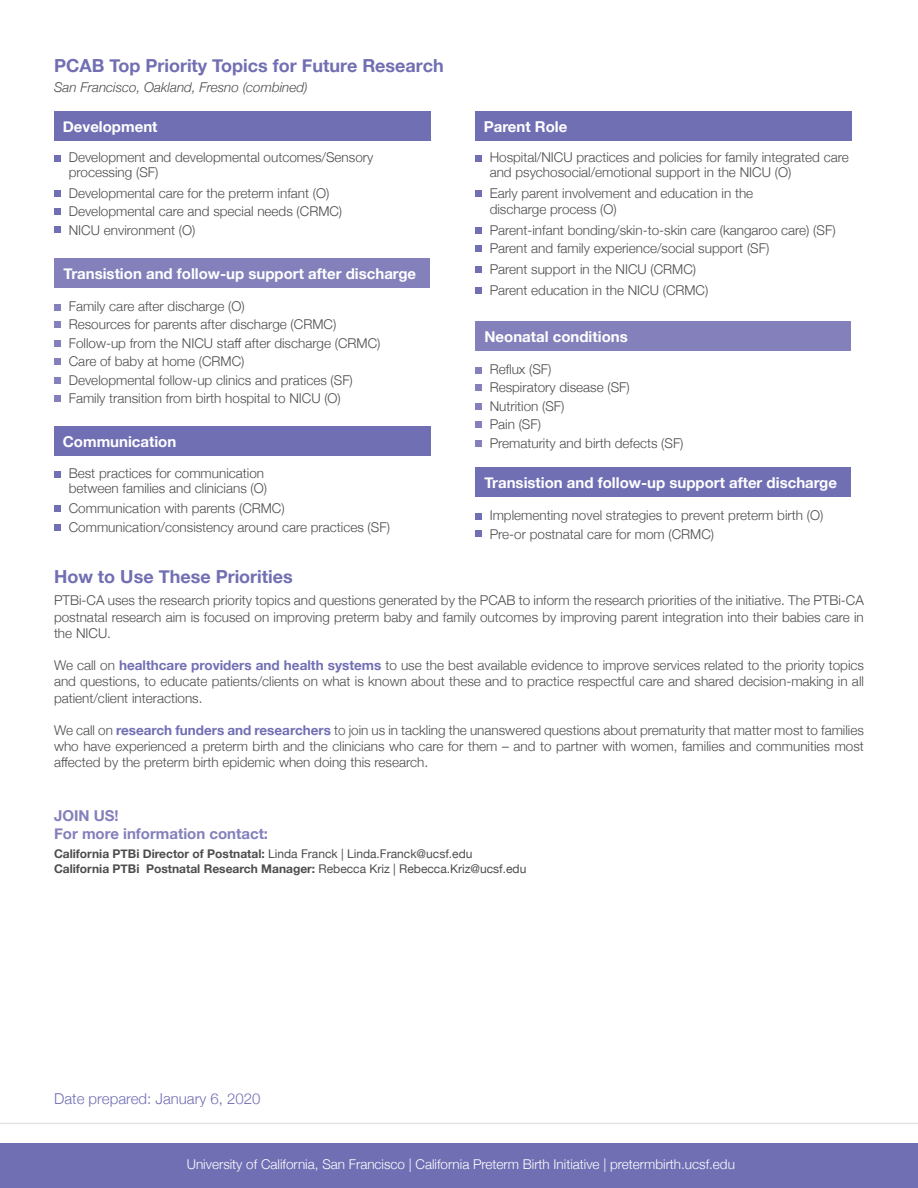
<style>
.page{position:relative;width:918px;height:1188px;background:#fff}
.page>*{position:absolute;margin:0;border:0;box-sizing:border-box;transform-origin:0 0}
.t1{font:700 18px "Helvetica Neue";color:#716fb2}
.t2{font:700 15px "Helvetica Neue";color:#fff}
.t3{font:700 15px "Helvetica Neue";color:#8380bb}
.t4{font:300 15px "Helvetica Neue";color:#716fb4}
.t5{font:300 13.5px/16.2px "Helvetica Neue";color:#4d4d4d}
.t6{font:300 13.5px "Helvetica Neue";color:#fff}
.t7{font:italic 300 13.5px "Helvetica Neue";color:#4d4d4d}
.t8{font:700 12px "Helvetica Neue";color:#4d4d4d}
.s1{font-weight:700;color:#716fb4}
.s2{font-weight:400}
</style>
<div class="page">
<div style="left:54px;top:112px;width:376px;height:29px;background:#716fb4"></div>
<div style="left:55px;top:259px;width:375px;height:29px;background:#8380bb"></div>
<svg style="left:54px;top:156px;width:6px;height:6px"></svg>
<svg style="left:54px;top:190px;width:6px;height:6px"></svg>
<div style="left:54px;top:208px;width:6px;height:7px;background:#716fb4"></div>
<svg style="left:54px;top:227px;width:6px;height:6px"></svg>
<div style="left:54px;top:304px;width:6px;height:7px;background:#8380bb"></div>
<div style="left:54px;top:321px;width:6px;height:7px;background:#8380bb"></div>
<svg style="left:54px;top:340px;width:6px;height:6px"></svg>
<div style="left:54px;top:358px;width:6px;height:7px;background:#8380bb"></div>
<svg style="left:54px;top:377px;width:6px;height:6px"></svg>
<div style="left:54px;top:395px;width:6px;height:7px;background:#8380bb"></div>
<div style="left:54px;top:427px;width:376px;height:29px;background:#716fb4"></div>
<svg style="left:54px;top:471px;width:6px;height:6px"></svg>
<div style="left:54px;top:505px;width:6px;height:7px;background:#716fb4"></div>
<svg style="left:54px;top:524px;width:6px;height:6px"></svg>
<div style="left:475px;top:112px;width:376px;height:29px;background:#716fb4"></div>
<svg style="left:475px;top:156px;width:6px;height:6px"></svg>
<svg style="left:475px;top:190px;width:6px;height:6px"></svg>
<svg style="left:475px;top:227px;width:6px;height:6px"></svg>
<div style="left:475px;top:245px;width:6px;height:7px;background:#716fb4"></div>
<div style="left:475px;top:266px;width:6px;height:7px;background:#716fb4"></div>
<div style="left:475px;top:287px;width:6px;height:7px;background:#716fb4"></div>
<div style="left:476px;top:322px;width:375px;height:29px;background:#8380bb"></div>
<div style="left:475px;top:367px;width:6px;height:7px;background:#8380bb"></div>
<div style="left:475px;top:384px;width:6px;height:7px;background:#8380bb"></div>
<svg style="left:475px;top:403px;width:6px;height:6px"></svg>
<div style="left:475px;top:421px;width:6px;height:7px;background:#8380bb"></div>
<svg style="left:475px;top:440px;width:6px;height:6px"></svg>
<div style="left:476px;top:468px;width:375px;height:29px;background:#716fb4"></div>
<div style="left:475px;top:513px;width:6px;height:7px;background:#716fb4"></div>
<div style="left:475px;top:530px;width:6px;height:7px;background:#716fb4"></div>
<div style="left:0;top:1143px;width:918px;height:45px;background:#716fb4"></div>
<hr style="left:0;top:1123px;width:918px;height:1px;background:#e1e3e6">
<p class="t1" style="left:54px;top:51px;width:391px">PCAB Top Priority Topics for Future Research</p>
<p class="t7" style="left:54px;top:77px;width:255px">San Francisco, Oakland, Fresno (combined)</p>
<p class="t2" style="left:63px;top:115px;width:96px">Development</p>
<p class="t5" style="left:69px;top:149px;width:306px;line-height:15px">Development and developmental outcomes/Sensory processing (SF)</p>
<p class="t5" style="left:69px;top:184px;width:262px">Developmental care for the preterm infant (O)</p>
<p class="t5" style="left:69px;top:202px;width:275px">Developmental care and special needs (CRMC)</p>
<p class="t5" style="left:69px;top:221px;width:128px">NICU environment (O)</p>
<p class="t2" style="left:64px;top:262px;width:354px">Transistion and follow-up support after discharge</p>
<p class="t5" style="left:69px;top:297px;width:177px">Family care after discharge (O)</p>
<p class="t5" style="left:69px;top:315px;width:269px">Resources for parents after discharge (CRMC)</p>
<p class="t5" style="left:69px;top:334px;width:313px">Follow-up from the NICU staff after discharge (CRMC)</p>
<p class="t5" style="left:69px;top:352px;width:177px">Care of baby at home (CRMC)</p>
<p class="t5" style="left:69px;top:371px;width:286px">Developmental follow-up clinics and pratices (SF)</p>
<p class="t5" style="left:69px;top:389px;width:274px">Family transition from birth hospital to NICU (O)</p>
<p class="t2" style="left:63px;top:430px;width:115px">Communication</p>
<p class="t5" style="left:69px;top:465px;width:200px;line-height:15px">Best practices for communication between families and clinicians (O)</p>
<p class="t5" style="left:69px;top:499px;width:217px">Communication with parents (CRMC)</p>
<p class="t5" style="left:69px;top:518px;width:323px">Communication/consistency around care practices (SF)</p>
<p class="t1" style="left:54px;top:563px;width:240px">How to Use These Priorities</p>
<p class="t2" style="left:484px;top:115px;width:85px">Parent Role</p>
<p class="t5" style="left:490px;top:149px;width:361px;line-height:15px">Hospital/NICU practices and policies for family integrated care and psychosocial/emotional support in the NICU (O)</p>
<p class="t5" style="left:490px;top:184px;width:265px">Early parent involvement and education in the discharge process (O)</p>
<p class="t5" style="left:490px;top:221px;width:347px">Parent-infant bonding/skin-to-skin care (kangaroo care) (SF)</p>
<p class="t5" style="left:490px;top:239px;width:281px">Parent and family experience/social support (SF)</p>
<p class="t5" style="left:490px;top:260px;width:208px">Parent support in the NICU (CRMC)</p>
<p class="t5" style="left:490px;top:281px;width:220px">Parent education in the NICU (CRMC)</p>
<p class="t2" style="left:484px;top:325px;width:145px">Neonatal conditions</p>
<p class="t5" style="left:490px;top:360px;width:63px">Reflux (SF)</p>
<p class="t5" style="left:490px;top:378px;width:142px">Respiratory disease (SF)</p>
<p class="t5" style="left:490px;top:397px;width:76px">Nutrition (SF)</p>
<p class="t5" style="left:490px;top:415px;width:53px">Pain (SF)</p>
<p class="t5" style="left:490px;top:434px;width:195px">Prematurity and birth defects (SF)</p>
<p class="t2" style="left:484px;top:471px;width:354px">Transistion and follow-up support after discharge</p>
<p class="t5" style="left:490px;top:506px;width:335px">Implementing novel strategies to prevent preterm birth (O)</p>
<p class="t5" style="left:490px;top:525px;width:226px">Pre-or postnatal care for mom (CRMC)</p>
<p class="t5" style="left:54px;top:592px;width:811px;text-align:justify">PTBi-CA uses the research priority topics and questions generated by the PCAB to inform the research priorities of the initiative. The PTBi-CA postnatal research aim is focused on improving preterm baby and family outcomes by improving parent integration into their babies care in the NICU.</p>
<p class="t5" style="left:54px;top:656px;width:812px;text-align:justify">We call on <span class="s1">healthcare providers and health systems</span> to use the best available evidence to improve services related to the priority topics and questions, to educate patients/clients on what is known about these and to practice respectful care and shared decision-making in all patient/client interactions.</p>
<p class="t5" style="left:54px;top:721px;width:811px;text-align:justify">We call on <span class="s1">research funders and researchers</span> to join us in tackling the unanswered questions about prematurity that matter most to families who have experienced a preterm birth and the clinicians who care for them – and to partner with women, families and communities most affected by the preterm birth epidemic when doing this research.</p>
<p class="t3" style="left:54px;top:804px;width:66px">JOIN US!</p>
<p class="t3" style="left:54px;top:822px;width:216px">For more information contact:</p>
<p class="t8" style="left:54px;top:845px;width:420px">California PTBi Director of Postnatal: <span class="s2">Linda Franck | Linda.Franck@ucsf.edu</span></p>
<p class="t8" style="left:54px;top:859px;width:474px">California PTBi Postnatal Research Manager: <span class="s2">Rebecca Kriz | Rebecca.Kriz@ucsf.edu</span></p>
<p class="t4" style="left:54px;top:1087px;width:208px">Date prepared: January 6, 2020</p>
<p class="t6" style="left:187px;top:1153px;width:550px">University of California, San Francisco | California Preterm Birth Initiative | pretermbirth.ucsf.edu</p>
</div>
